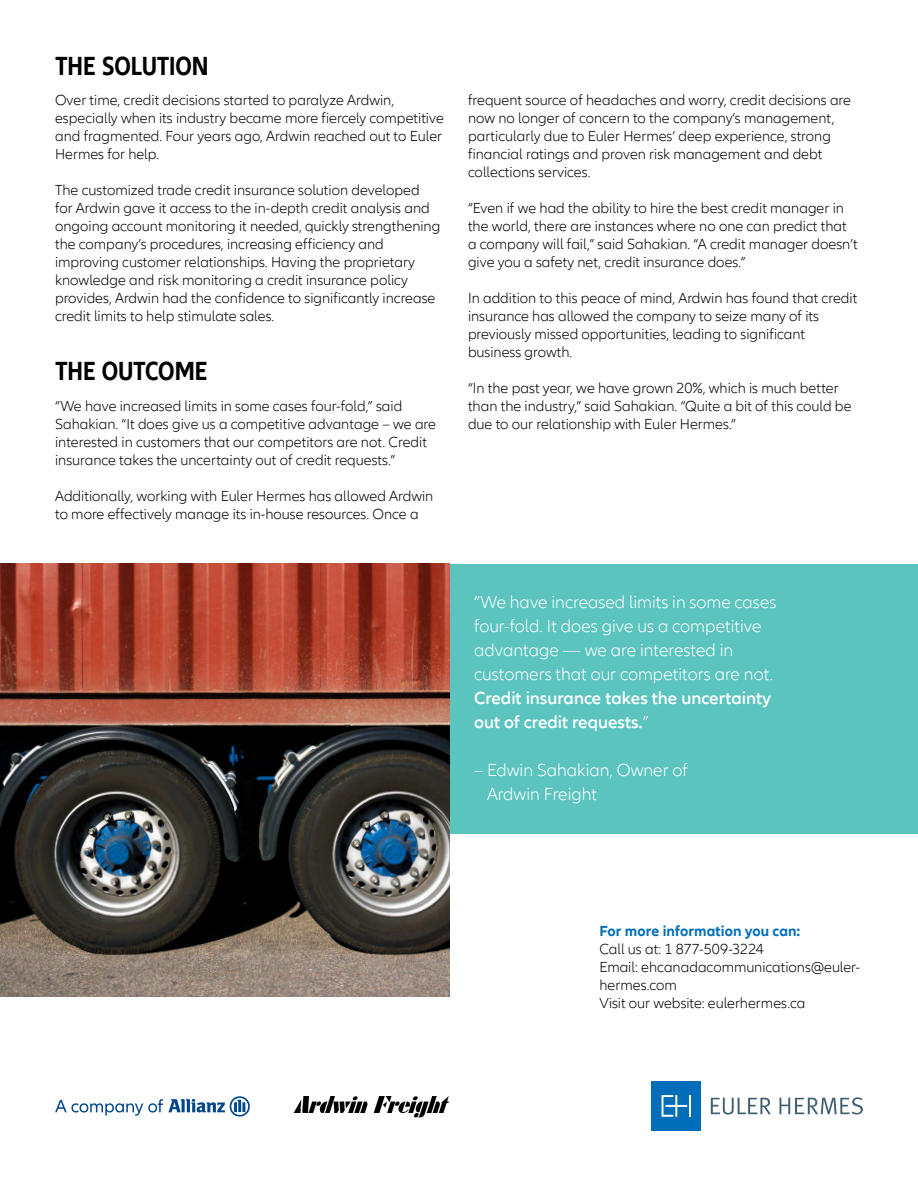
<style>
.page{position:relative;width:918px;height:1188px;background:#fff}
.page>*{position:absolute;margin:0;border:0;box-sizing:border-box;transform-origin:0 0}
.t1{font:700 condensed 27px "Allianz Neo";letter-spacing:-.005em;color:#000}
.t2{font:300 18px/24px "Allianz Neo";color:#fff}
.t3{font:600 18px/24px "Allianz Neo";color:#fff}
.t4{font:300 15px/18px "Allianz Neo";color:#000}
.t5{font:700 15px "Allianz Neo";letter-spacing:.005em;color:#006db8}
.s1{font-weight:300}
</style>
<div class="page">
<img style="left:293px;top:1096px;width:156px;height:22px">
<img style="left:0;top:564px;width:450px;height:433px">
<div style="left:450px;top:564px;width:468px;height:270px;background:#5bc4bf"></div>
<div style="left:652px;top:1081px;width:49px;height:50px;background:#006db8"></div>
<hr style="left:689px;top:1095px;width:2px;height:22px;background:#fff">
<svg style="left:662px;top:1095px;width:25px;height:22px"></svg>
<svg style="left:711px;top:1098px;width:60px;height:17px"></svg>
<svg style="left:780px;top:1097px;width:83px;height:18px"></svg>
<svg style="left:55px;top:1096px;width:195px;height:21px"></svg>
<h1 class="t1" style="left:55px;top:50px;width:155px">THE SOLUTION</h1>
<p class="t4" style="left:55px;top:91px;width:390px">Over time, credit decisions started to paralyze Ardwin, especially when its industry became more fiercely competitive and fragmented. Four years ago, Ardwin reached out to Euler Hermes for help.</p>
<p class="t4" style="left:55px;top:181px;width:387px">The customized trade credit insurance solution developed for Ardwin gave it access to the in-depth credit analysis and ongoing account monitoring it needed, quickly strengthening the company’s procedures, increasing efficiency and improving customer relationships. Having the proprietary knowledge and risk monitoring a credit insurance policy provides, Ardwin had the confidence to significantly increase credit limits to help stimulate sales.</p>
<h1 class="t1" style="left:55px;top:355px;width:154px">THE OUTCOME</h1>
<p class="t4" style="left:55px;top:397px;width:382px">“We have increased limits in some cases four-fold,” said Sahakian. “It does give us a competitive advantage – we are interested in customers that our competitors are not. Credit insurance takes the uncertainty out of credit requests.”</p>
<p class="t4" style="left:55px;top:487px;width:380px">Additionally, working with Euler Hermes has allowed Ardwin to more effectively manage its in-house resources. Once a</p>
<p class="t4" style="left:468px;top:91px;width:385px">frequent source of headaches and worry, credit decisions are now no longer of concern to the company’s management, particularly due to Euler Hermes’ deep experience, strong financial ratings and proven risk management and debt collections services.</p>
<p class="t4" style="left:468px;top:199px;width:391px">“Even if we had the ability to hire the best credit manager in the world, there are instances where no one can predict that a company will fail,” said Sahakian. “A credit manager doesn’t give you a safety net, credit insurance does.”</p>
<p class="t4" style="left:468px;top:289px;width:391px">In addition to this peace of mind, Ardwin has found that credit insurance has allowed the company to seize many of its previously missed opportunities, leading to significant business growth.</p>
<p class="t4" style="left:468px;top:379px;width:385px">“In the past year, we have grown 20%, which is much better than the industry,” said Sahakian. “Quite a bit of this could be due to our relationship with Euler Hermes.”</p>
<p class="t2" style="left:474px;top:590px;width:304px">“We have increased limits in some cases four-fold. It does give us a competitive advantage — we are interested in customers that our competitors are not.</p>
<p class="t3" style="left:474px;top:686px;width:299px">Credit insurance takes the uncertainty out of credit requests.<span class="s1">”</span></p>
<p class="t2" style="left:487px;top:758px;width:203px;text-indent:-13px">– Edwin Sahakian, Owner of<br>Ardwin Freight</p>
<p class="t5" style="left:599px;top:922px;width:202px">For more information you can:</p>
<p class="t4" style="left:599px;top:940px;width:262px">Call us at: 1 877-509-3224<br>Email: ehcanadacommunications@euler&shy;hermes.com<br>Visit our website: eulerhermes.ca</p>
</div>
